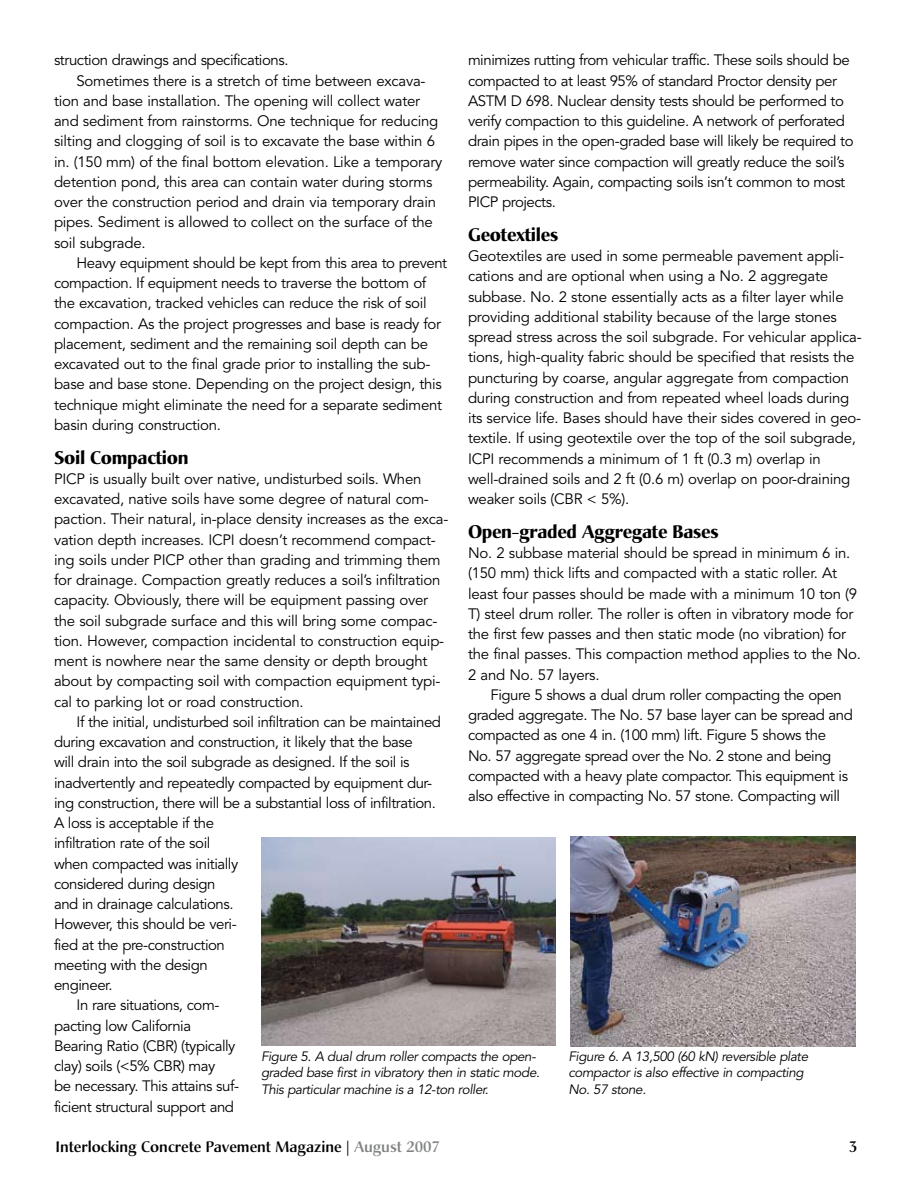
<style>
.page{position:relative;width:918px;height:1188px;background:#fff}
.page>*{position:absolute;margin:0;border:0;box-sizing:border-box;transform-origin:0 0}
.t1{font:700 18px "Christiana";letter-spacing:-.015em;color:#000}
.t2{font:15px/20.2px "Avenir";letter-spacing:-.015em;color:#000}
.t3{font:500 15px "Christiana";color:#000}
.t4{font:italic 13.5px/16.5px "Avenir";letter-spacing:-.03em;color:#000}
.s1{color:#808284}
</style>
<div class="page">
<img style="left:261px;top:838px;width:294px;height:207px">
<img style="left:570px;top:836px;width:285px;height:210px">
<p class="t2" style="left:54px;top:51px;width:236px">struction drawings and specifications.</p>
<p class="t2" style="left:76px;top:71px;width:351px">Sometimes there is a stretch of time between excava-</p>
<p class="t2" style="left:54px;top:91px;width:368px">tion and base installation. The opening will collect water</p>
<p class="t2" style="left:54px;top:111px;width:386px">and sediment from rainstorms. One technique for reducing</p>
<p class="t2" style="left:54px;top:132px;width:383px">silting and clogging of soil is to excavate the base within 6</p>
<p class="t2" style="left:54px;top:152px;width:390px">in. (150 mm) of the final bottom elevation. Like a temporary</p>
<p class="t2" style="left:54px;top:172px;width:380px">detention pond, this area can contain water during storms</p>
<p class="t2" style="left:54px;top:192px;width:384px">over the construction period and drain via temporary drain</p>
<p class="t2" style="left:54px;top:213px;width:380px">pipes. Sediment is allowed to collect on the surface of the</p>
<p class="t2" style="left:54px;top:233px;width:93px">soil subgrade.</p>
<p class="t2" style="left:76px;top:253px;width:372px">Heavy equipment should be kept from this area to prevent</p>
<p class="t2" style="left:54px;top:273px;width:374px">compaction. If equipment needs to traverse the bottom of</p>
<p class="t2" style="left:54px;top:294px;width:374px">the excavation, tracked vehicles can reduce the risk of soil</p>
<p class="t2" style="left:54px;top:314px;width:389px">compaction. As the project progresses and base is ready for</p>
<p class="t2" style="left:54px;top:334px;width:376px">placement, sediment and the remaining soil depth can be</p>
<p class="t2" style="left:54px;top:354px;width:378px">excavated out to the final grade prior to installing the sub-</p>
<p class="t2" style="left:54px;top:375px;width:389px">base and base stone. Depending on the project design, this</p>
<p class="t2" style="left:54px;top:395px;width:390px">technique might eliminate the need for a separate sediment</p>
<p class="t2" style="left:54px;top:415px;width:168px">basin during construction.</p>
<p class="t1" style="left:54px;top:446px;width:136px">Soil Compaction</p>
<p class="t2" style="left:54px;top:469px;width:396px">PICP is usually built over native, undisturbed soils. When excavated, native soils have some degree of natural com&shy;paction. Their natural, in-place density increases as the exca&shy;vation depth increases. ICPI doesn’t recommend compact&shy;ing soils under PICP other than grading and trimming them for drainage. Compaction greatly reduces a soil’s infiltration capacity. Obviously, there will be equipment passing over the soil subgrade surface and this will bring some compac&shy;tion. However, compaction incidental to construction equip&shy;ment is nowhere near the same density or depth brought about by compacting soil with compaction equipment typi&shy;cal to parking lot or road construction.</p>
<p class="t2" style="left:76px;top:712px;width:366px">If the initial, undisturbed soil infiltration can be maintained</p>
<p class="t2" style="left:54px;top:732px;width:360px">during excavation and construction, it likely that the base</p>
<p class="t2" style="left:54px;top:753px;width:357px">will drain into the soil subgrade as designed. If the soil is</p>
<p class="t2" style="left:54px;top:773px;width:380px">inadvertently and repeatedly compacted by equipment dur-</p>
<p class="t2" style="left:54px;top:793px;width:383px">ing construction, there will be a substantial loss of infiltration.</p>
<p class="t2" style="left:54px;top:813px;width:162px">A loss is acceptable if the</p>
<p class="t2" style="left:54px;top:834px;width:158px">infiltration rate of the soil</p>
<p class="t2" style="left:54px;top:854px;width:186px">when compacted was initially</p>
<p class="t2" style="left:54px;top:874px;width:163px">considered during design</p>
<p class="t2" style="left:54px;top:894px;width:181px">and in drainage calculations.</p>
<p class="t2" style="left:54px;top:915px;width:184px">However, this should be veri-</p>
<p class="t2" style="left:54px;top:935px;width:172px">fied at the pre-construction</p>
<p class="t2" style="left:54px;top:955px;width:155px">meeting with the design</p>
<p class="t2" style="left:54px;top:975px;width:60px">engineer.</p>
<p class="t2" style="left:76px;top:996px;width:144px">In rare situations, com-</p>
<p class="t2" style="left:54px;top:1016px;width:139px">pacting low California</p>
<p class="t2" style="left:54px;top:1036px;width:183px">Bearing Ratio (CBR) (typically</p>
<p class="t2" style="left:54px;top:1056px;width:163px">clay) soils (&lt;5% CBR) may</p>
<p class="t2" style="left:54px;top:1077px;width:187px">be necessary. This attains suf-</p>
<p class="t2" style="left:54px;top:1097px;width:182px">ficient structural support and</p>
<p class="t2" style="left:468px;top:51px;width:387px">minimizes rutting from vehicular traffic. These soils should be compacted to at least 95% of standard Proctor density per ASTM D 698. Nuclear density tests should be performed to verify compaction to this guideline. A network of perforated drain pipes in the open-graded base will likely be required to remove water since compaction will greatly reduce the soil’s permeability. Again, compacting soils isn’t common to most PICP projects.</p>
<p class="t1" style="left:468px;top:223px;width:92px">Geotextiles</p>
<p class="t2" style="left:468px;top:246px;width:395px">Geotextiles are used in some permeable pavement appli&shy;cations and are optional when using a No. 2 aggregate subbase. No. 2 stone essentially acts as a filter layer while providing additional stability because of the large stones spread stress across the soil subgrade. For vehicular applica&shy;tions, high-quality fabric should be specified that resists the puncturing by coarse, angular aggregate from compaction during construction and from repeated wheel loads during its service life. Bases should have their sides covered in geo&shy;textile. If using geotextile over the top of the soil subgrade, ICPI recommends a minimum of 1 ft (0.3 m) overlap in well-drained soils and 2 ft (0.6 m) overlap on poor-draining weaker soils (CBR &lt; 5%).</p>
<p class="t1" style="left:468px;top:520px;width:252px">Open-graded Aggregate Bases</p>
<p class="t2" style="left:468px;top:543px;width:394px">No. 2 subbase material should be spread in minimum 6 in. (150 mm) thick lifts and compacted with a static roller. At least four passes should be made with a minimum 10 ton (9<br>T) steel drum roller. The roller is often in vibratory mode for the first few passes and then static mode (no vibration) for the final passes. This compaction method applies to the No.<br>2 and No. 57 layers.</p>
<p class="t2" style="left:468px;top:685px;width:386px;text-indent:22px">Figure 5 shows a dual drum roller compacting the open graded aggregate. The No. 57 base layer can be spread and compacted as one 4 in. (100 mm) lift. Figure 5 shows the No. 57 aggregate spread over the No. 2 stone and being compacted with a heavy plate compactor. This equipment is also effective in compacting No. 57 stone. Compacting will</p>
<p class="t4" style="left:261px;top:1048px;width:280px">Figure 5. A dual drum roller compacts the open&shy;graded base first in vibratory then in static mode.<br>This particular machine is a 12-ton roller.</p>
<p class="t4" style="left:569px;top:1048px;width:241px">Figure 6. A 13,500 (60 kN) reversible plate compactor is also effective in compacting<br>No. 57 stone.</p>
<p class="t3" style="left:56px;top:1137px;width:386px">Interlocking Concrete Pavement Magazine | <span class="s1">August 2007</span></p>
</div>
